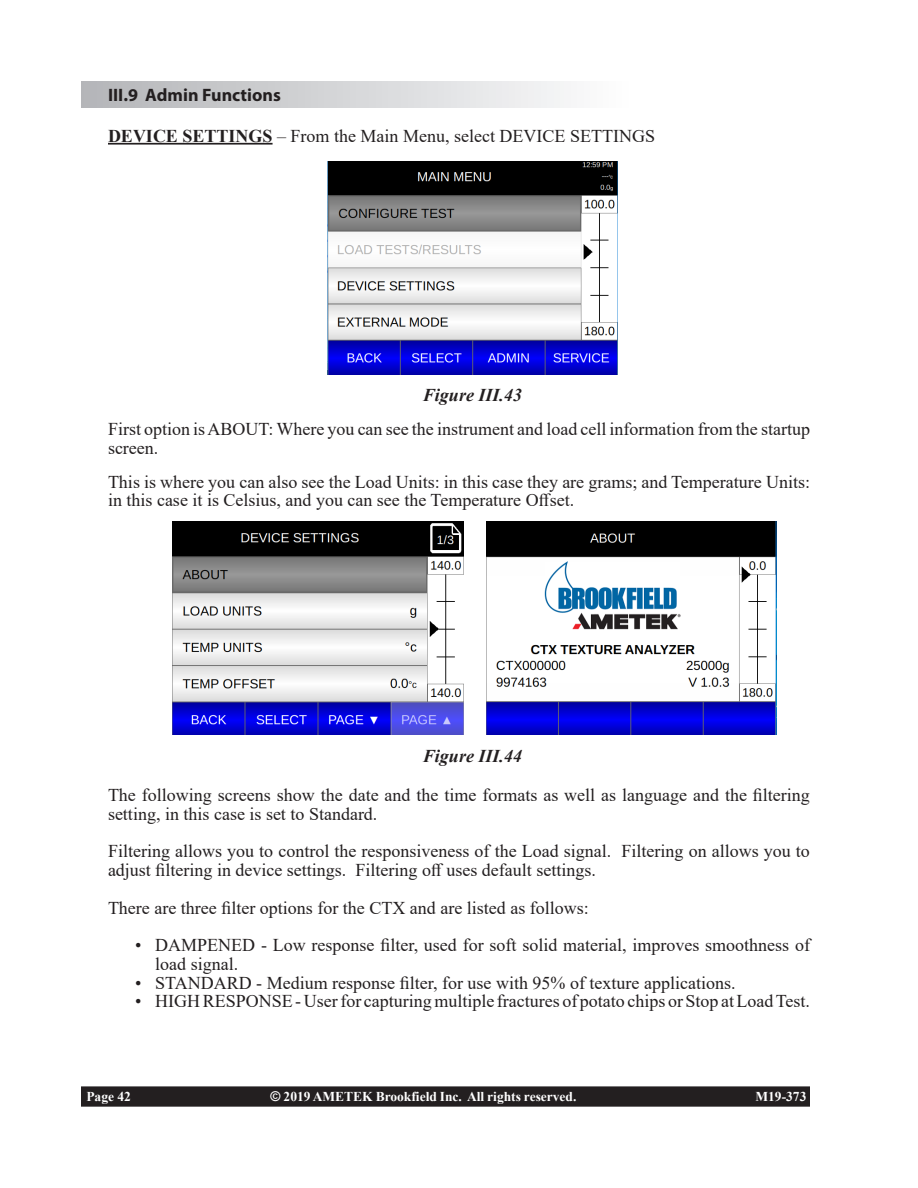
<style>
.page{position:relative;width:918px;height:1188px;background:#fff}
.page>*{position:absolute;margin:0;border:0;box-sizing:border-box;transform-origin:0 0}
.t1{font:18px/18.8px "Times New Roman";color:#231f20}
.Figures{font:italic 700 18px "Times New Roman";color:#231f20}
.Cindi_Subheading{font:700 18px "Myriad Pro";color:#231f20}
.t2{font:700 13.5px "Times New Roman";color:#fff}
.s1{font-weight:700}
.s2{font-family:"Arial"}
</style>
<div class="page">
<div style="left:82px;top:1087px;width:727px;height:19px;background:#231f20"></div>
<div style="left:81px;top:1086px;width:729px;height:21px;border:2px solid #231f20"></div>
<hr style="left:108px;top:143px;width:165px;height:2px;background:#231f20">
<div style="left:81px;top:81px;width:547px;height:27px;background:linear-gradient(to right,#b3b4b7,#fcfdfd)"></div>
<img style="left:327px;top:161px;width:291px;height:213px">
<img style="left:173px;top:522px;width:291px;height:213px">
<img style="left:486px;top:522px;width:291px;height:213px">
<p class="Cindi_Subheading" style="left:108px;top:83px;width:174px">III.9 Admin Functions</p>
<p class="t1" style="left:108px;top:126px;width:549px"><span class="s1">DEVICE SETTINGS</span> – From the Main Menu, select DEVICE SETTINGS</p>
<p class="Figures" style="left:423px;top:383px;width:101px">Figure III.43</p>
<p class="t1" style="left:108px;top:419px;width:704px">First option is ABOUT: Where you can see the instrument and load cell information from the startup screen.</p>
<p class="t1" style="left:108px;top:472px;width:704px">This is where you can also see the Load Units: in this case they are grams; and Temperature Units: in this case it is Celsius, and you can see the Temperature Offset.</p>
<p class="Figures" style="left:423px;top:743px;width:101px">Figure III.44</p>
<p class="t1" style="left:108px;top:785px;width:703px">The following screens show the date and the time formats as well as language and the filtering setting, in this case is set to Standard.</p>
<p class="t1" style="left:108px;top:841px;width:703px">Filtering allows you to control the responsiveness of the Load signal. Filtering on allows you to adjust filtering in device settings. Filtering off uses default settings.</p>
<p class="t1" style="left:108px;top:898px;width:482px">There are three filter options for the CTX and are listed as follows:</p>
<p class="t1" style="left:155px;top:935px;width:656px;text-indent:-20px">• DAMPENED - Low response filter, used for soft solid material, improves smoothness of load signal.</p>
<p class="t1" style="left:135px;top:973px;width:602px">• STANDARD - Medium response filter, for use with 95% of texture applications.</p>
<p class="t1" style="left:135px;top:991px;width:677px">• HIGH RESPONSE - User for capturing multiple fractures of potato chips or Stop at Load Test.</p>
<p class="t2" style="left:86px;top:1087px;width:46px">Page 42</p>
<p class="t2" style="left:270px;top:1087px;width:308px"><span class="s2">©</span> 2019 AMETEK Brookfield Inc. All rights reserved.</p>
<p class="t2" style="left:755px;top:1087px;width:52px">M19-373</p>
</div>
